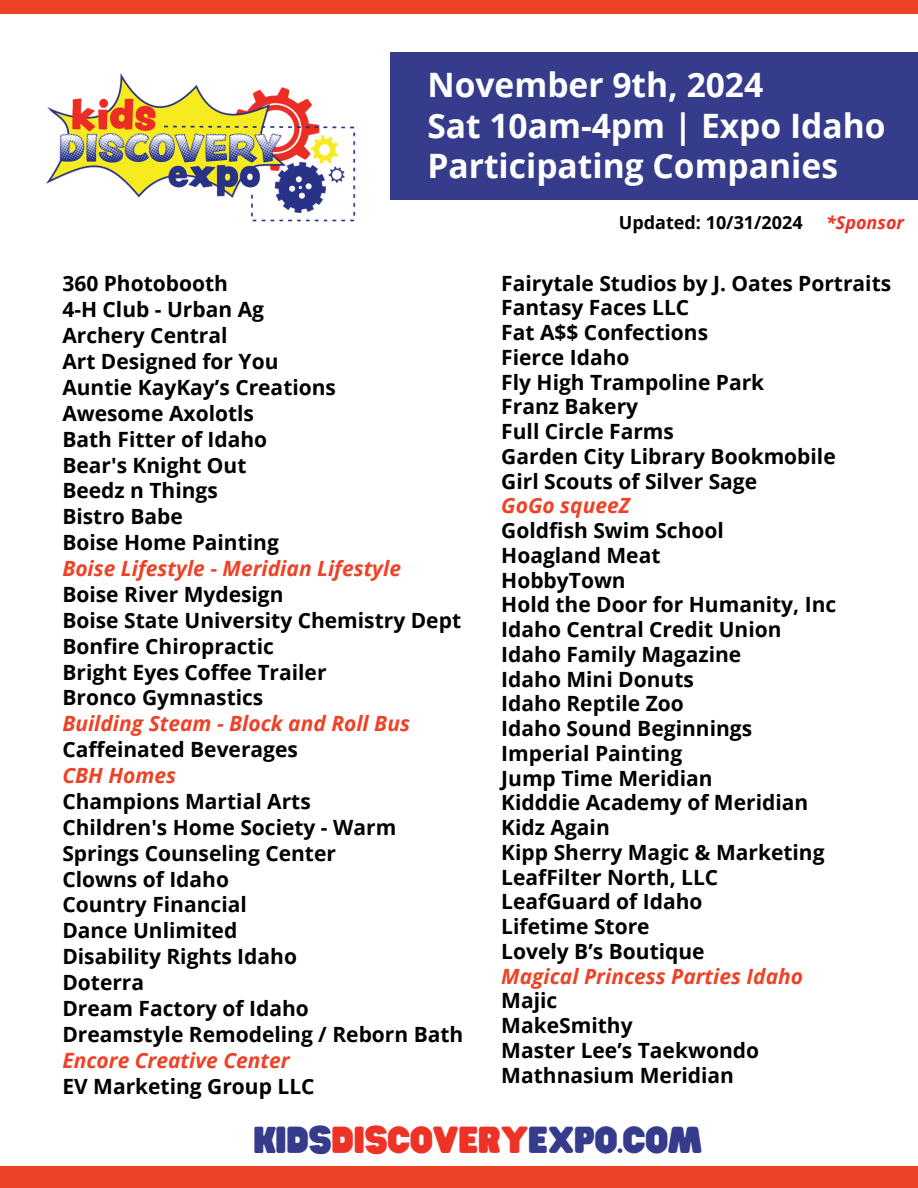
<style>
.page{position:relative;width:918px;height:1188px;background:#fff}
.page>*{position:absolute;margin:0;border:0;box-sizing:border-box;transform-origin:0 0}
.t1{font:700 33.6px/40.7px "Open Sans";color:#fff}
.t2{font:33px "Hitand Run";color:#363c8c}
.t3{font:700 21px/24.8px "Open Sans";color:#000}
.t4{font:700 18px "Open Sans";color:#000}
.t5{font:italic 700 18px "Open Sans";color:#ef3226}
.s1{font-style:italic;color:#ee4227}
.s2{color:#ef3226}
</style>
<div class="page">
<div style="left:0;top:0;width:918px;height:13px;background:#ee4227"></div>
<div style="left:0;top:1167px;width:918px;height:21px;background:#ee4227"></div>
<div style="left:391px;top:52px;width:527px;height:147px;background:#363c8c"></div>
<img style="left:46px;top:73px;width:310px;height:149px">
<h2 class="t1" style="left:427px;top:64px;width:460px">November 9th, 2024<br>Sat 10am-4pm | Expo Idaho<br>Participating Companies</h2>
<p class="t4" style="left:619px;top:210px;width:185px">Updated: 10/31/2024</p>
<h3 class="t5" style="left:826px;top:210px;width:79px">*Sponsor</h3>
<p class="t3" style="left:62px;top:270px;width:403px;line-height:25.8px">360 Photobooth<br>4-H Club - Urban Ag<br>Archery Central<br>Art Designed for You<br>Auntie KayKay’s Creations<br>Awesome Axolotls<br>Bath Fitter of Idaho<br>Bear's Knight Out<br>Beedz n Things<br>Bistro Babe<br>Boise Home Painting<br><span class="s1">Boise Lifestyle - Meridian Lifestyle<br></span>Boise River Mydesign<br>Boise State University Chemistry Dept<br>Bonfire Chiropractic<br>Bright Eyes Coffee Trailer<br>Bronco Gymnastics<br><span class="s1">Building Steam - Block and Roll Bus<br></span>Caffeinated Beverages<br><span class="s1">CBH Homes<br></span>Champions Martial Arts<br>Children's Home Society - Warm<br>Springs Counseling Center<br>Clowns of Idaho<br>Country Financial<br>Dance Unlimited<br>Disability Rights Idaho<br>Doterra<br>Dream Factory of Idaho<br>Dreamstyle Remodeling / Reborn Bath<br><span class="s1">Encore Creative Center<br></span>EV Marketing Group LLC</p>
<p class="t3" style="left:501px;top:270px;width:391px">Fairytale Studios by J. Oates Portraits<br>Fantasy Faces LLC<br>Fat A$$ Confections<br>Fierce Idaho<br>Fly High Trampoline Park<br>Franz Bakery<br>Full Circle Farms<br>Garden City Library Bookmobile<br>Girl Scouts of Silver Sage<br><span class="s1">GoGo squeeZ<br></span>Goldfish Swim School<br>Hoagland Meat<br>HobbyTown<br>Hold the Door for Humanity, Inc<br>Idaho Central Credit Union<br>Idaho Family Magazine<br>Idaho Mini Donuts<br>Idaho Reptile Zoo<br>Idaho Sound Beginnings<br>Imperial Painting<br>Jump Time Meridian<br>Kidddie Academy of Meridian<br>Kidz Again<br>Kipp Sherry Magic &amp; Marketing<br>LeafFilter North, LLC<br>LeafGuard of Idaho<br>Lifetime Store<br>Lovely B’s Boutique<br><span class="s1">Magical Princess Parties Idaho<br></span>Majic<br>MakeSmithy<br>Master Lee’s Taekwondo<br>Mathnasium Meridian</p>
<h3 class="t2" style="left:253px;top:1121px;width:450px">KIDS<span class="s2">DISCOVERY</span>EXPO.COM</h3>
</div>
